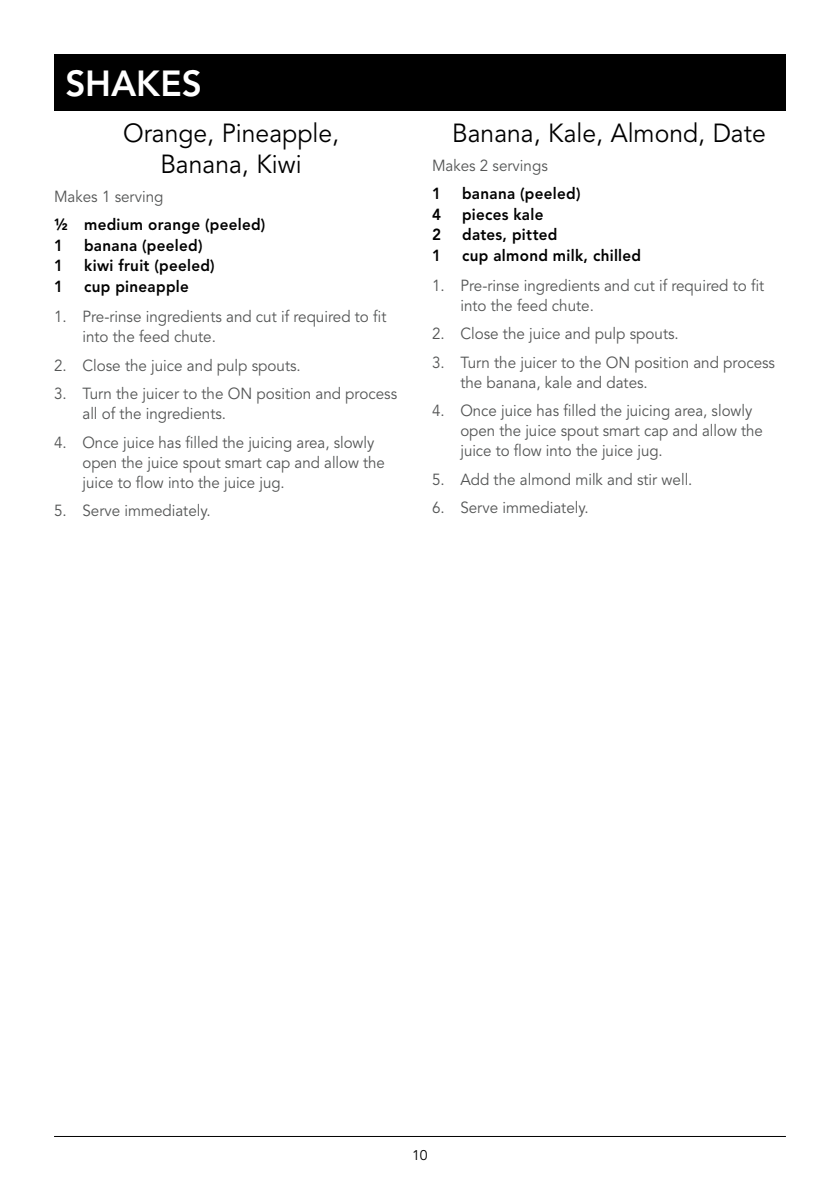
<style>
.page{position:relative;width:840px;height:1191px;background:#fff}
.page>*{position:absolute;margin:0;border:0;box-sizing:border-box;transform-origin:0 0}
.t1{font:800 36px "Avenir LT Std";color:#fff}
.t2{font:26px/31.2px "Avenir LT Std";color:#000;text-align:center;scale:.95 1}
.t3{font:16px/20px "Avenir LT Std";color:#545555;scale:.95 1}
.t4{font:800 16px/20.6px "Avenir LT Std";letter-spacing:.02em;color:#000;scale:.95 1}
.t5{font:16px/20px "Avenir LT Std";color:#545555;scale:.94 1}
.t6{font:14px "Avenir LT Std";color:#000}
</style>
<div class="page">
<hr style="left:54px;top:1136px;width:731px;height:1px;background:#000">
<div style="left:54px;top:54px;width:731px;height:57px;background:#000"></div>
<h1 class="t1" style="left:65px;top:62px;width:138px">SHAKES</h1>
<h2 class="t2" style="left:123px;top:118px;width:229px">Orange, Pineapple,<br>Banana, Kiwi</h2>
<p class="t3" style="left:54px;top:187px;width:117px">Makes 1 serving</p>
<p class="t4" style="left:54px;top:214px;width:224px">½ medium orange (peeled)<br>1</p>
<p class="t4" style="left:84px;top:235px;width:126px">banana (peeled)</p>
<p class="t4" style="left:54px;top:256px;width:11px">1</p>
<p class="t4" style="left:84px;top:256px;width:139px">kiwi fruit (peeled)</p>
<p class="t4" style="left:54px;top:276px;width:11px">1</p>
<p class="t4" style="left:84px;top:276px;width:112px">cup pineapple</p>
<p class="t3" style="left:82px;top:307px;width:321px;text-indent:-28px">1. Pre-rinse ingredients and cut if required to fit into the feed chute.</p>
<p class="t3" style="left:54px;top:355px;width:261px">2. Close the juice and pulp spouts.</p>
<p class="t3" style="left:82px;top:384px;width:332px;text-indent:-28px">3. Turn the juicer to the ON position and process all of the ingredients.</p>
<p class="t3" style="left:82px;top:432px;width:320px;text-indent:-28px">4. Once juice has filled the juicing area, slowly open the juice spout smart cap and allow the juice to flow into the juice jug.</p>
<p class="t3" style="left:54px;top:501px;width:166px">5. Serve immediately.</p>
<h2 class="t2" style="left:452px;top:118px;width:331px">Banana, Kale, Almond, Date</h2>
<p class="t3" style="left:432px;top:156px;width:123px">Makes 2 servings</p>
<p class="t4" style="left:432px;top:183px;width:11px">1</p>
<p class="t4" style="left:462px;top:183px;width:126px">banana (peeled)</p>
<p class="t4" style="left:432px;top:204px;width:11px">4</p>
<p class="t4" style="left:462px;top:204px;width:87px">pieces kale</p>
<p class="t4" style="left:432px;top:224px;width:11px">2</p>
<p class="t4" style="left:462px;top:224px;width:102px">dates, pitted</p>
<p class="t4" style="left:432px;top:245px;width:11px">1</p>
<p class="t4" style="left:462px;top:245px;width:190px">cup almond milk, chilled</p>
<p class="t3" style="left:460px;top:276px;width:321px;text-indent:-28px">1. Pre-rinse ingredients and cut if required to fit into the feed chute.</p>
<p class="t3" style="left:432px;top:324px;width:261px">2. Close the juice and pulp spouts.</p>
<p class="t3" style="left:460px;top:353px;width:332px;text-indent:-28px">3. Turn the juicer to the ON position and process the banana, kale and dates.</p>
<p class="t5" style="left:460px;top:401px;width:323px;text-indent:-28px">4. Once juice has filled the juicing area, slowly open the juice spout smart cap and allow the juice to flow into the juice jug.</p>
<p class="t3" style="left:432px;top:470px;width:275px">5. Add the almond milk and stir well.</p>
<p class="t3" style="left:432px;top:498px;width:166px">6. Serve immediately.</p>
<p class="t6" style="left:412px;top:1146px;width:17px">10</p>
</div>
